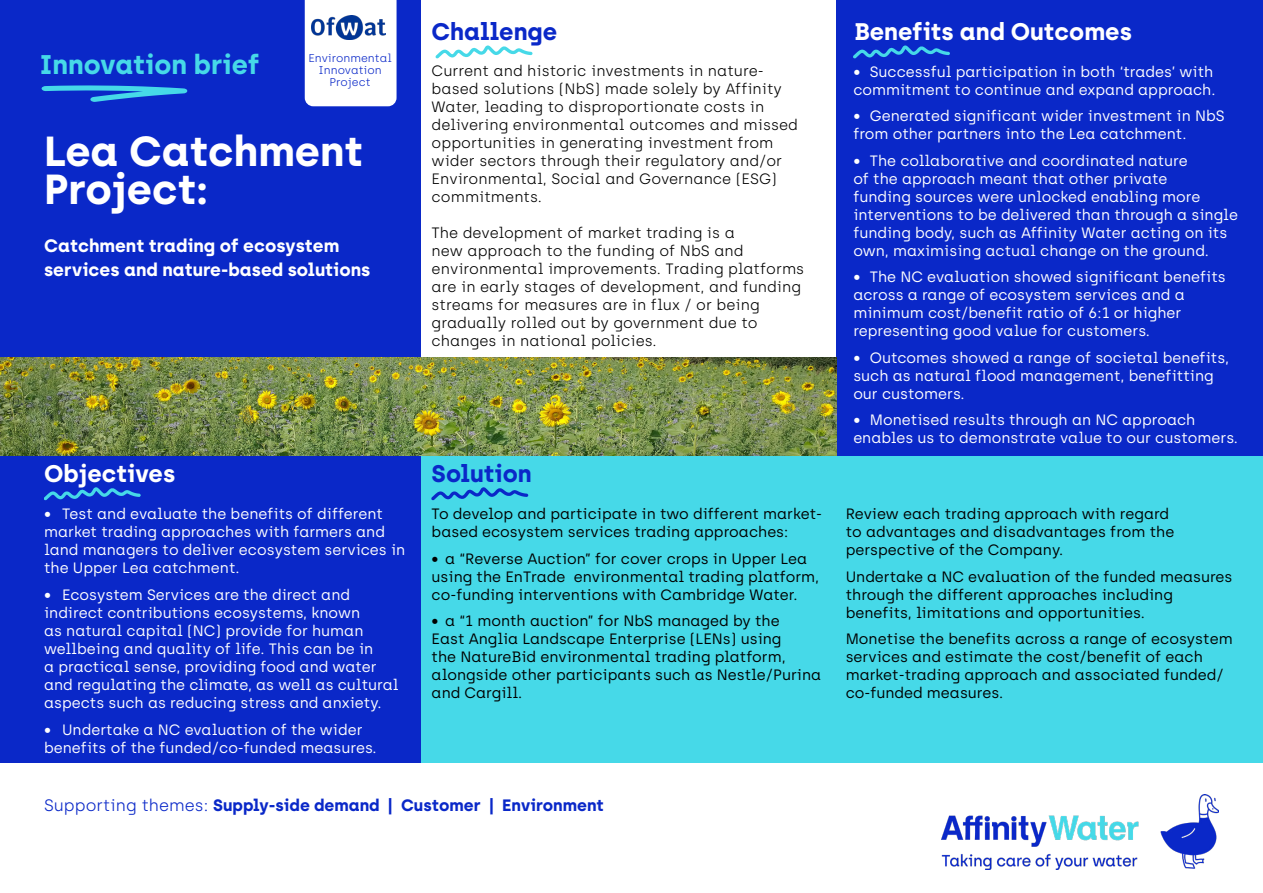
<style>
.page{position:relative;width:1263px;height:893px;background:#fff}
.page>*{position:absolute;margin:0;border:0;box-sizing:border-box;transform-origin:0 0}
.t1{font:700 42px/38.4px "Archia";color:#fff}
.t2{font:700 27px "Archia";color:#46d9e8}
.t3{font:700 24px "Archia";color:#fff}
.t4{font:700 24px "Archia";color:#0a28c8}
.t5{font:700 18px/24px "Archia";color:#fff}
.t6{font:700 16.5px "Archia";color:#0a28c8}
.t7{font:15px/18px "Archia";color:#fff}
.t8{font:15px/18px "Archia";color:#000}
.t9{font:300 15px/18px "Archia";color:#000}
.t10{font:300 11.25px/12px "Archia";color:#0a28c8;text-align:center}
.s1{font-weight:300}
</style>
<div class="page">
<div style="left:421px;top:440px;width:842px;height:323px;background:#46d9e8"></div>
<div style="left:0;top:0;width:421px;height:763px;background:#0a28c8"></div>
<div style="left:836px;top:0;width:427px;height:455px;background:#0a28c8"></div>
<svg style="left:41px;top:85px;width:146px;height:17px"></svg>
<svg style="left:853px;top:45px;width:97px;height:14px"></svg>
<img style="left:942px;top:795px;width:276px;height:74px">
<div style="left:305px;top:0;width:91px;height:106px;background:#fff"></div>
<img style="left:311px;top:15px;width:75px;height:24px">
<svg style="left:44px;top:487px;width:97px;height:13px"></svg>
<svg style="left:436px;top:45px;width:96px;height:14px"></svg>
<svg style="left:432px;top:487px;width:96px;height:13px"></svg>
<img style="left:0;top:357px;width:836px;height:98px">
<h2 class="t2" style="left:40px;top:48px;width:221px">Innovation brief</h2>
<p class="t10" style="left:308px;top:52px;width:85px">Environmental<br>Innovation<br>Project</p>
<h1 class="t1" style="left:44px;top:131px;width:320px">Lea Catchment<br>Project:</h1>
<p class="t5" style="left:44px;top:234px;width:328px">Catchment trading of ecosystem services and nature-based solutions</p>
<h3 class="t4" style="left:432px;top:16px;width:127px">Challenge</h3>
<p class="t9" style="left:432px;top:61px;width:368px">Current and historic investments in nature&shy;based solutions (NbS) made solely by Affinity Water, leading to disproportionate costs in delivering environmental outcomes and missed opportunities in generating investment from wider sectors through their regulatory and/or Environmental, Social and Governance (ESG) commitments.</p>
<p class="t9" style="left:432px;top:223px;width:374px">The development of market trading is a<br>new approach to the funding of NbS and environmental improvements. Trading platforms are in early stages of development, and funding streams for measures are in flux / or being gradually rolled out by government due to changes in national policies.</p>
<h3 class="t3" style="left:44px;top:459px;width:133px">Objectives</h3>
<p class="t7" style="left:44px;top:505px;width:363px">• Test and evaluate the benefits of different market trading approaches with farmers and land managers to deliver ecosystem services in the Upper Lea catchment.</p>
<p class="t7" style="left:44px;top:586px;width:356px">• Ecosystem Services are the direct and indirect contributions ecosystems, known<br>as natural capital (NC) provide for human wellbeing and quality of life. This can be in<br>a practical sense, providing food and water and regulating the climate, as well as cultural aspects such as reducing stress and anxiety.</p>
<p class="t7" style="left:44px;top:721px;width:334px">• Undertake a NC evaluation of the wider benefits of the funded/co-funded measures.</p>
<h3 class="t4" style="left:432px;top:459px;width:102px">Solution</h3>
<p class="t8" style="left:432px;top:505px;width:392px">To develop and participate in two different market&shy;based ecosystem services trading approaches:</p>
<p class="t8" style="left:432px;top:549px;width:389px">• a “Reverse Auction” for cover crops in Upper Lea using the EnTrade environmental trading platform, co-funding interventions with Cambridge Water.</p>
<p class="t8" style="left:432px;top:612px;width:391px">• a “1 month auction” for NbS managed by the<br>East Anglia Landscape Enterprise (LENs) using<br>the NatureBid environmental trading platform, alongside other participants such as Nestle/Purina and Cargill.</p>
<p class="t6" style="left:44px;top:795px;width:561px"><span class="s1">Supporting themes:</span> Supply-side demand | Customer | Environment</p>
<h3 class="t3" style="left:854px;top:16px;width:279px">Benefits and Outcomes</h3>
<p class="t7" style="left:853px;top:62px;width:364px">• Successful participation in both ‘trades’ with commitment to continue and expand approach.</p>
<p class="t7" style="left:853px;top:107px;width:373px">• Generated significant wider investment in NbS from other partners into the Lea catchment.</p>
<p class="t7" style="left:853px;top:151px;width:386px">• The collaborative and coordinated nature<br>of the approach meant that other private<br>funding sources were unlocked enabling more interventions to be delivered than through a single funding body, such as Affinity Water acting on its own, maximising actual change on the ground.</p>
<p class="t7" style="left:853px;top:268px;width:374px">• The NC evaluation showed significant benefits across a range of ecosystem services and a minimum cost/benefit ratio of 6:1 or higher representing good value for customers.</p>
<p class="t7" style="left:853px;top:348px;width:377px">• Outcomes showed a range of societal benefits, such as natural flood management, benefitting our customers.</p>
<p class="t7" style="left:853px;top:411px;width:386px">• Monetised results through an NC approach enables us to demonstrate value to our customers.</p>
<p class="t8" style="left:846px;top:505px;width:330px">Review each trading approach with regard to advantages and disadvantages from the perspective of the Company.</p>
<p class="t8" style="left:846px;top:567px;width:388px">Undertake a NC evaluation of the funded measures through the different approaches including benefits, limitations and opportunities.</p>
<p class="t8" style="left:846px;top:630px;width:388px">Monetise the benefits across a range of ecosystem services and estimate the cost/benefit of each market-trading approach and associated funded/ co-funded measures.</p>
</div>
